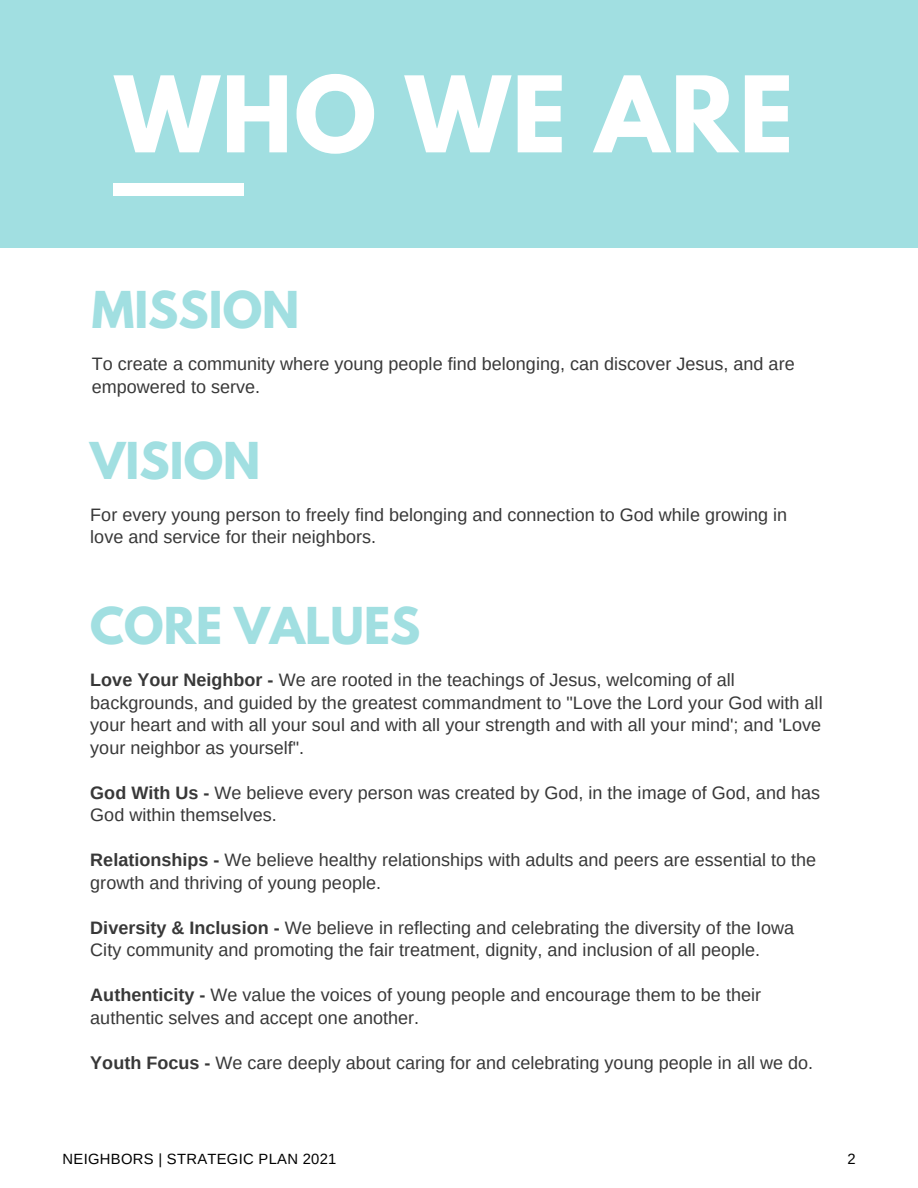
<style>
.page{position:relative;width:918px;height:1188px;background:#fff}
.page>*{position:absolute;margin:0;border:0;box-sizing:border-box;transform-origin:0 0}
.t1{font:700 93.45px "League Spartan";letter-spacing:.02em;color:#fff}
.t2{font:700 45px "League Spartan";color:#a1dfe1}
.t3{font:18px/22.5px "Arimo";color:#383838}
.t4{font:14.85px "Arimo";letter-spacing:.02em;color:#000}
.s1{font-weight:700}
</style>
<div class="page">
<div style="left:0;top:0;width:918px;height:247px;background:#a1dfe1"></div>
<div style="left:114px;top:184px;width:130px;height:12px;background:#fff"></div>
<p class="t1" style="left:115px;top:68px;width:680px">WHO WE ARE</p>
<p class="t2" style="left:92px;top:288px;width:209px">MISSION</p>
<p class="t3" style="left:92px;top:353px;width:704px">To create a community where young people find belonging, can discover Jesus, and are empowered to serve.</p>
<p class="t2" style="left:90px;top:438px;width:172px">VISION</p>
<p class="t3" style="left:90px;top:503px;width:698px">For every young person to freely find belonging and connection to God while growing in love and service for their neighbors.</p>
<p class="t2" style="left:90px;top:603px;width:332px">CORE VALUES</p>
<p class="t3" style="left:90px;top:669px;width:734px"><span class="s1">Love Your Neighbor -</span> We are rooted in the teachings of Jesus, welcoming of all backgrounds, and guided by the greatest commandment to "Love the Lord your God with all your heart and with all your soul and with all your strength and with all your mind'; and 'Love your neighbor as yourself".</p>
<p class="t3" style="left:90px;top:781px;width:731px"><span class="s1">God With Us -</span> We believe every person was created by God, in the image of God, and has<br>God within themselves.</p>
<p class="t3" style="left:90px;top:849px;width:727px"><span class="s1">Relationships -</span> We believe healthy relationships with adults and peers are essential to the growth and thriving of young people.</p>
<p class="t3" style="left:90px;top:916px;width:705px"><span class="s1">Diversity &amp; Inclusion -</span> We believe in reflecting and celebrating the diversity of the Iowa<br>City community and promoting the fair treatment, dignity, and inclusion of all people.</p>
<p class="t3" style="left:90px;top:984px;width:672px"><span class="s1">Authenticity -</span> We value the voices of young people and encourage them to be their authentic selves and accept one another.</p>
<p class="t3" style="left:90px;top:1051px;width:724px"><span class="s1">Youth Focus -</span> We care deeply about caring for and celebrating young people in all we do.</p>
<p class="t4" style="left:63px;top:1150px;width:275px">NEIGHBORS | STRATEGIC PLAN 2021</p>
<p class="t4" style="left:848px;top:1150px;width:10px">2</p>
</div>
